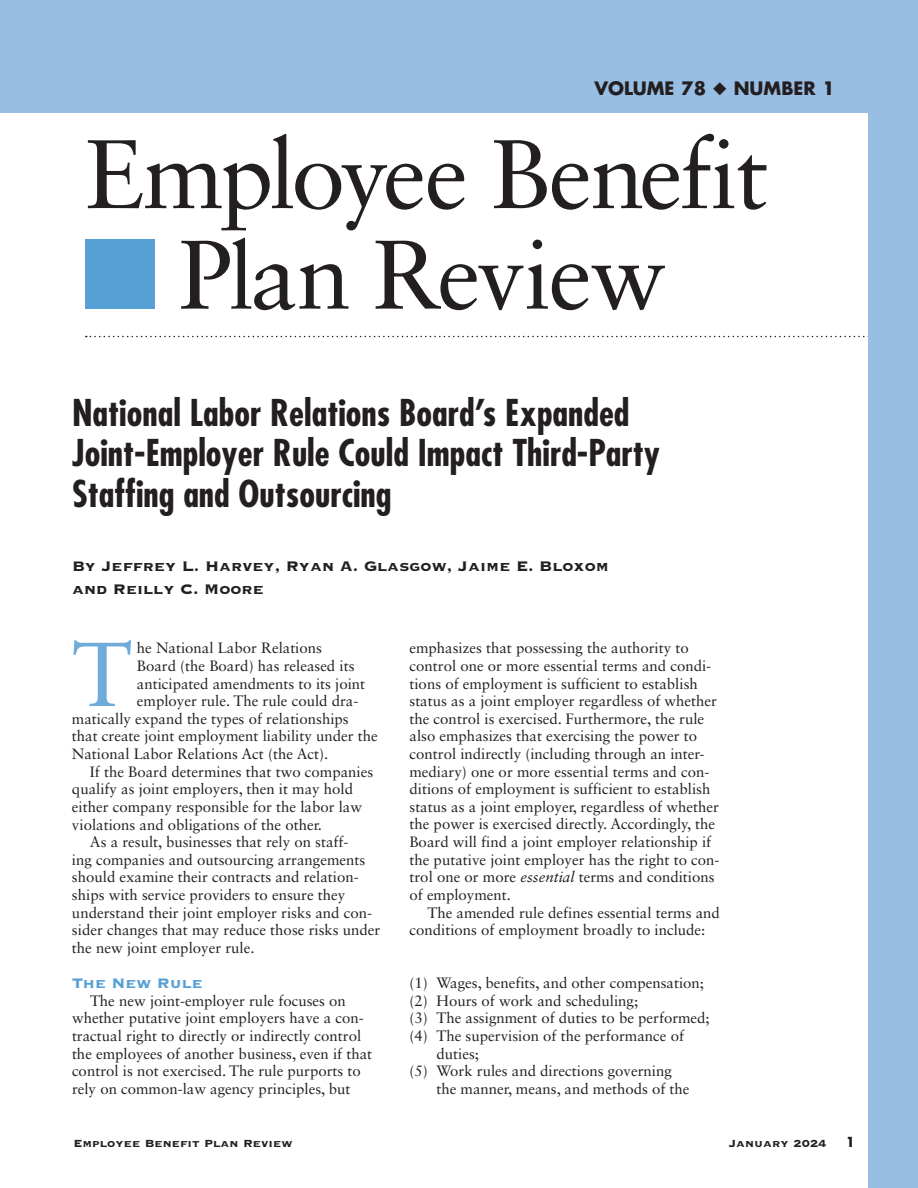
<style>
.page{position:relative;width:918px;height:1188px;background:#fff}
.page>*{position:absolute;margin:0;border:0;box-sizing:border-box;transform-origin:0 0}
.t1{font:97.5px/100.5px "Sabon LT Std";letter-spacing:-.025em;color:#231f20;text-align:center}
.t2{font:90.75px "Sabon LT Std";color:#70acda}
.t3{font:700 condensed 36px/40.5px "Futura Std";color:#231f20}
.t4{font:18.15px/22.8px "Copperplate Gothic Std 33 BC";color:#231f20}
.t5{font:700 18px "Futura Std";color:#231f20}
.t6{font:18px "Copperplate Gothic Std 33 BC";color:#56a0d5}
.t7{font:15px/17.5px "Sabon LT Std";color:#231f20}
.t8{font:13.5px "Copperplate Gothic Std 33 BC";color:#231f20}
.t9{font:700 13.5px "Futura Std";color:#231f20}
.s1{font-size:93px}
.s2{font-size:18px}
.s3{font-style:italic}
</style>
<div class="page">
<div style="left:0;top:0;width:918px;height:112px;background:#98bee3"></div>
<svg style="left:86px;top:336px;width:782px;height:1px"></svg>
<div style="left:85px;top:239px;width:69px;height:70px;background:#56a0d5"></div>
<div style="left:868px;top:0;width:50px;height:1188px;background:#98bee3"></div>
<p class="t5" style="left:594px;top:76px;width:242px">VOLUME 78 ◆ NUMBER 1</p>
<h1 class="t1" style="left:85px;top:123px;width:685px">Employee Benefit<br>P<span class="s1">l</span>an Review</h1>
<h3 class="t3" style="left:72px;top:392px;width:590px">National Labor Relations Board’s Expanded<br>Joint-Employer Rule Could Impact Third-Party<br>Staffing and Outsourcing</h3>
<p class="t4" style="left:72px;top:555px;width:538px"><span class="s2">By</span> Jeffrey L. Harvey, Ryan A. Glasgow, Jaime E. Bloxom and Reilly C. Moore</p>
<h2 class="t2" style="left:72px;top:620px;width:62px">T</h2>
<p class="t7" style="left:137px;top:639px;width:187px">he National Labor Relations</p>
<p class="t7" style="left:137px;top:657px;width:219px">Board (the Board) has released its</p>
<p class="t7" style="left:137px;top:674px;width:230px">anticipated amendments to its joint</p>
<p class="t7" style="left:137px;top:692px;width:223px">employer rule. The rule could dra-</p>
<p class="t7" style="left:72px;top:710px;width:278px">matically expand the types of relationships</p>
<p class="t7" style="left:72px;top:727px;width:307px">that create joint employment liability under the</p>
<p class="t7" style="left:72px;top:745px;width:258px">National Labor Relations Act (the Act).</p>
<p class="t7" style="left:90px;top:762px;width:285px">If the Board determines that two companies</p>
<p class="t7" style="left:72px;top:780px;width:283px">qualify as joint employers, then it may hold</p>
<p class="t7" style="left:72px;top:798px;width:292px">either company responsible for the labor law</p>
<p class="t7" style="left:72px;top:815px;width:252px">violations and obligations of the other.</p>
<p class="t7" style="left:90px;top:833px;width:260px">As a result, businesses that rely on staff-</p>
<p class="t7" style="left:72px;top:851px;width:295px">ing companies and outsourcing arrangements</p>
<p class="t7" style="left:72px;top:868px;width:288px">should examine their contracts and relation-</p>
<p class="t7" style="left:72px;top:886px;width:275px">ships with service providers to ensure they</p>
<p class="t7" style="left:72px;top:903px;width:302px">understand their joint employer risks and con-</p>
<p class="t7" style="left:72px;top:921px;width:310px">sider changes that may reduce those risks under</p>
<p class="t7" style="left:72px;top:939px;width:184px">the new joint employer rule.</p>
<p class="t6" style="left:72px;top:974px;width:132px">The New Rule</p>
<p class="t7" style="left:72px;top:992px;width:302px;text-indent:18px">The new joint-employer rule focuses on whether putative joint employers have a con&shy;tractual right to directly or indirectly control the employees of another business, even if that control is not exercised. The rule purports to rely on common-law agency principles, but</p>
<p class="t7" style="left:410px;top:639px;width:312px">emphasizes that possessing the authority to control one or more essential terms and condi&shy;tions of employment is sufficient to establish status as a joint employer regardless of whether the control is exercised. Furthermore, the rule also emphasizes that exercising the power to control indirectly (including through an inter&shy;mediary) one or more essential terms and con&shy;ditions of employment is sufficient to establish status as a joint employer, regardless of whether the power is exercised directly. Accordingly, the Board will find a joint employer relationship if the putative joint employer has the right to con&shy;trol one or more <span class="s3">essential</span> terms and conditions of employment.</p>
<p class="t7" style="left:410px;top:903px;width:312px;text-indent:18px">The amended rule defines essential terms and conditions of employment broadly to include:</p>
<p class="t7" style="left:410px;top:974px;width:296px">(1) Wages, benefits, and other compensation;</p>
<p class="t7" style="left:410px;top:992px;width:230px">(2) Hours of work and scheduling;</p>
<p class="t7" style="left:410px;top:1009px;width:302px">(3) The assignment of duties to be performed;</p>
<p class="t7" style="left:410px;top:1027px;width:276px">(4) The supervision of the performance of</p>
<p class="t7" style="left:436px;top:1044px;width:44px">duties;</p>
<p class="t7" style="left:410px;top:1062px;width:264px">(5) Work rules and directions governing</p>
<p class="t7" style="left:436px;top:1080px;width:255px">the manner, means, and methods of the</p>
<p class="t8" style="left:74px;top:1136px;width:221px">Employee Benefit Plan Review</p>
<p class="t8" style="left:729px;top:1136px;width:99px">January 2024</p>
<p class="t9" style="left:846px;top:1133px;width:11px">1</p>
</div>
